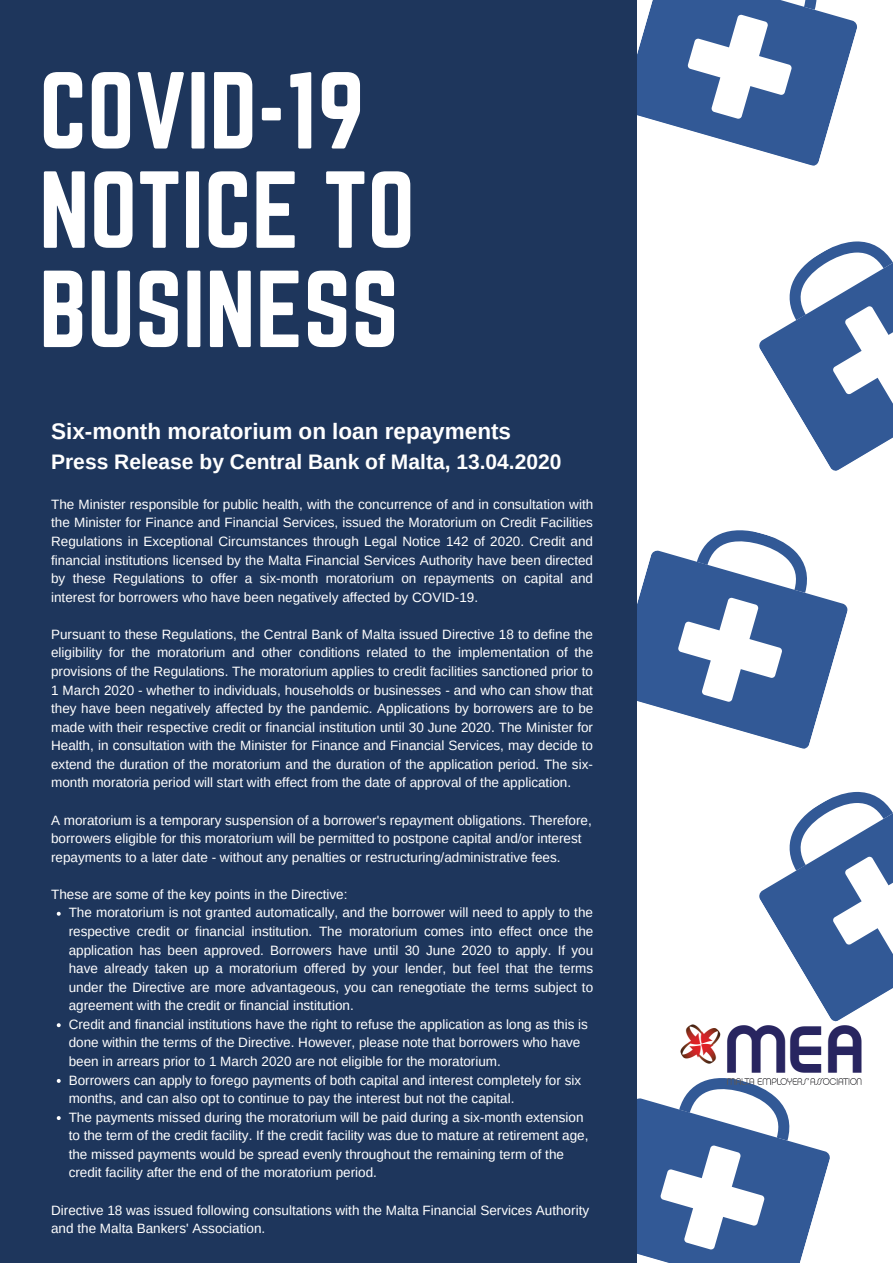
<style>
.page{position:relative;width:893px;height:1263px;background:#fff}
.page>*{position:absolute;margin:0;border:0;box-sizing:border-box;transform-origin:0 0}
.t1{font:95.62px/99.3px "Norwester";color:#fff}
.t2{font:700 22.5px "Arimo";color:#fff}
.t3{font:700 21px "Arimo";color:#fff}
.t4{font:13.5px/18.6px "Arimo";color:#fff}
</style>
<div class="page">
<svg style="left:636px;top:0;width:221px;height:167px"></svg>
<svg style="left:636px;top:549px;width:212px;height:201px;fill:#325996"></svg>
<svg style="left:677px;top:530px;width:140px;height:172px"></svg>
<svg style="left:636px;top:1066px;width:194px;height:197px"></svg>
<svg style="left:759px;top:241px;width:134px;height:230px"></svg>
<svg style="left:759px;top:791px;width:134px;height:231px"></svg>
<div style="left:0;top:0;width:636px;height:1263px;background:#1e365c"></div>
<svg style="left:57px;top:912px;width:4px;height:4px"></svg>
<svg style="left:57px;top:1023px;width:4px;height:4px"></svg>
<svg style="left:57px;top:1079px;width:4px;height:4px"></svg>
<svg style="left:57px;top:1116px;width:4px;height:4px"></svg>
<img style="left:679px;top:1024px;width:183px;height:63px">
<h1 class="t1" style="left:39px;top:65px;width:377px">COVID-19<br>NOTICE TO<br>BUSINESS</h1>
<h2 class="t2" style="left:51px;top:419px;width:461px">Six-month moratorium on loan repayments</h2>
<h3 class="t3" style="left:51px;top:450px;width:512px">Press Release by Central Bank of Malta, 13.04.2020</h3>
<p class="t4" style="left:51px;top:495px;width:543px;text-align:justify">The Minister responsible for public health, with the concurrence of and in consultation with the Minister for Finance and Financial Services, issued the Moratorium on Credit Facilities Regulations in Exceptional Circumstances through Legal Notice 142 of 2020. Credit and financial institutions licensed by the Malta Financial Services Authority have been directed by these Regulations to offer a six-month moratorium on repayments on capital and interest for borrowers who have been negatively affected by COVID-19.</p>
<p class="t4" style="left:51px;top:625px;width:544px;text-align:justify">Pursuant to these Regulations, the Central Bank of Malta issued Directive 18 to define the eligibility for the moratorium and other conditions related to the implementation of the provisions of the Regulations. The moratorium applies to credit facilities sanctioned prior to 1 March 2020 - whether to individuals, households or businesses - and who can show that they have been negatively affected by the pandemic. Applications by borrowers are to be made with their respective credit or financial institution until 30 June 2020. The Minister for Health, in consultation with the Minister for Finance and Financial Services, may decide to extend the duration of the moratorium and the duration of the application period. The six&shy;month moratoria period will start with effect from the date of approval of the application.</p>
<p class="t4" style="left:51px;top:810px;width:542px">A moratorium is a temporary suspension of a borrower's repayment obligations. Therefore, borrowers eligible for this moratorium will be permitted to postpone capital and/or interest repayments to a later date - without any penalties or restructuring/administrative fees.</p>
<p class="t4" style="left:51px;top:885px;width:298px">These are some of the key points in the Directive:</p>
<p class="t4" style="left:69px;top:903px;width:526px">The moratorium is not granted automatically, and the borrower will need to apply to the respective credit or financial institution. The moratorium comes into effect once the application has been approved. Borrowers have until 30 June 2020 to apply. If you have already taken up a moratorium offered by your lender, but feel that the terms under the Directive are more advantageous, you can renegotiate the terms subject to agreement with the credit or financial institution.<br>Credit and financial institutions have the right to refuse the application as long as this is done within the terms of the Directive. However, please note that borrowers who have been in arrears prior to 1 March 2020 are not eligible for the moratorium.<br>Borrowers can apply to forego payments of both capital and interest completely for six months, and can also opt to continue to pay the interest but not the capital.<br>The payments missed during the moratorium will be paid during a six-month extension to the term of the credit facility. If the credit facility was due to mature at retirement age, the missed payments would be spread evenly throughout the remaining term of the credit facility after the end of the moratorium period.</p>
<p class="t4" style="left:51px;top:1200px;width:539px">Directive 18 was issued following consultations with the Malta Financial Services Authority and the Malta Bankers' Association.</p>
</div>
